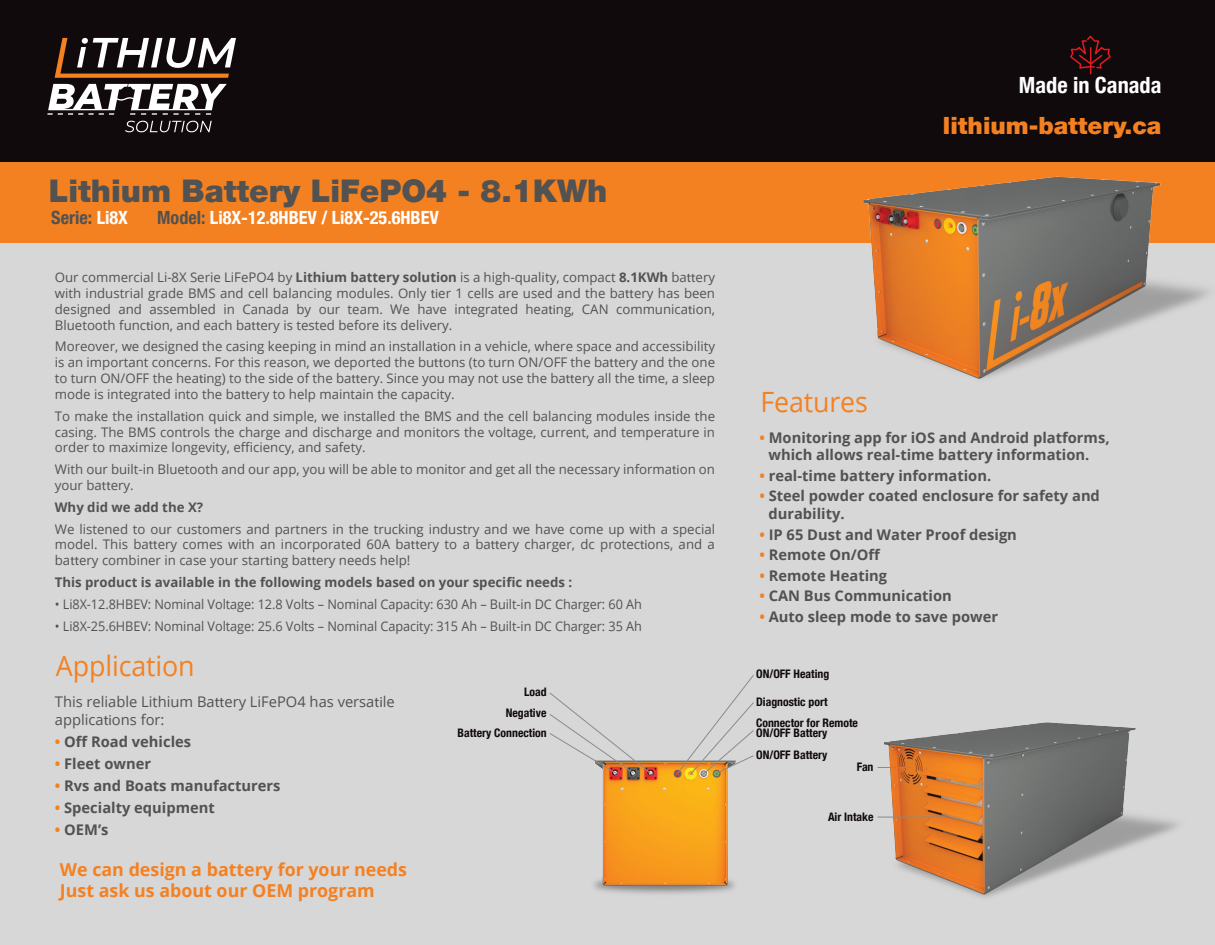
<style>
.page{position:relative;width:1215px;height:945px;background:#fff}
.page>*{position:absolute;margin:0;border:0;box-sizing:border-box;transform-origin:0 0}
.t1{font:900 31.2px "Helvetica Neue LT Com";color:#515251}
.t2{font:27.9px "Open Sans";letter-spacing:-.005em;color:#f48121;scale:.96 1}
.t3{font:900 23.7px "Helvetica Neue LT Com";color:#f48121}
.t4{font:700 condensed 22.35px "Helvetica Neue LT Com";color:#fff}
.t5{font:700 condensed 18.15px "Helvetica Neue LT Com";color:#fff}
.t6{font:700 condensed 18.15px "Helvetica Neue LT Com";color:#515251}
.t7{font:700 17.85px/21.5px "Open Sans";color:#f48121}
.t8{font:700 14.7px/17.7px "Open Sans";color:#515251}
.t9{font:14.7px/17.7px "Open Sans";color:#515251}
.t10{font:13.2px/15.9px "Open Sans";color:#515251;text-align:justify}
.t11{font:13.2px "Open Sans";color:#515251;scale:.96 1}
.t12{font:700 13.2px "Open Sans";color:#515251}
.t13{font:700 condensed 11.7px/20.7px "Helvetica Neue LT Com";color:#110a0c}
.s1{color:#fff}
.s2{color:#515251}
.s3{font-weight:700}
.s4{font-family:"Myriad Pro"}
.s5{color:#f48121}
</style>
<div class="page">
<div style="left:0;top:164px;width:1215px;height:781px;background:#d7d7d8"></div>
<div style="left:0;top:0;width:1215px;height:241px;background:#110a0c"></div>
<div style="left:0;top:162px;width:1215px;height:80px;background:#f48121"></div>
<svg style="left:55px;top:38px;width:181px;height:40px"></svg>
<svg style="left:125px;top:121px;width:87px;height:11px"></svg>
<svg style="left:47px;top:84px;width:180px;height:31px"></svg>
<img style="left:594px;top:760px;width:141px;height:134px">
<img style="left:877px;top:722px;width:301px;height:176px">
<svg style="left:549px;top:692px;width:103px;height:82px"></svg>
<svg style="left:677px;top:675px;width:77px;height:101px"></svg>
<hr style="left:878px;top:767px;width:32px;height:1px;background:#8b8b8c">
<hr style="left:878px;top:817px;width:68px;height:1px;background:#8b8b8c">
<img style="left:846px;top:176px;width:369px;height:203px">
<svg style="left:1070px;top:35px;width:41px;height:39px"></svg>
<h1 class="t1" style="left:49px;top:172px;width:560px">Lithium Battery LiFePO4 - 8.1KWh</h1>
<h3 class="t6" style="left:51px;top:207px;width:78px">Serie: <span class="s1">Li8X</span></h3>
<h3 class="t5" style="left:157px;top:207px;width:283px"><span class="s2">Model:</span> Li8X-12.8HBEV / Li8X-25.6HBEV</h3>
<p class="t10" style="left:55px;top:269px;width:662px">Our commercial Li-8X Serie LiFePO4 by <span class="s3">Lithium battery solution</span> is a high-quality, compact <span class="s3">8.1KWh</span> ba<span class="s4">tt</span>ery with industrial grade BMS and cell balancing modules. Only <span class="s4">ti</span>er 1 cells are used and the ba<span class="s4">tt</span>ery has been designed and assembled in Canada by our team. We have integrated hea<span class="s4">ti</span>ng, CAN communica<span class="s4">ti</span>on, Bluetooth func<span class="s4">ti</span>on, and each ba<span class="s4">tt</span>ery is tested before its delivery.</p>
<p class="t10" style="left:55px;top:338px;width:662px">Moreover, we designed the casing keeping in mind an installa<span class="s4">ti</span>on in a vehicle, where space and accessibility is an important concerns. For this reason, we deported the bu<span class="s4">tt</span>ons (to turn ON/OFF the ba<span class="s4">tt</span>ery and the one to turn ON/OFF the hea<span class="s4">ti</span>ng) to the side of the ba<span class="s4">tt</span>ery. Since you may not use the ba<span class="s4">tt</span>ery all the <span class="s4">ti</span>me, a sleep mode is integrated into the ba<span class="s4">tt</span>ery to help maintain the capacity.</p>
<p class="t10" style="left:55px;top:408px;width:662px">To make the installa<span class="s4">ti</span>on quick and simple, we installed the BMS and the cell balancing modules inside the casing. The BMS controls the charge and discharge and monitors the voltage, current, and temperature in order to maximize longevity, efficiency, and safety.</p>
<p class="t10" style="left:55px;top:461px;width:662px">With our built-in Bluetooth and our app, you will be able to monitor and get all the necessary informa<span class="s4">ti</span>on on your ba<span class="s4">tt</span>ery.</p>
<p class="t12" style="left:55px;top:498px;width:150px">Why did we add the X?</p>
<p class="t10" style="left:55px;top:520px;width:662px">We listened to our customers and partners in the trucking industry and we have come up with a special model. This ba<span class="s4">tt</span>ery comes with an incorporated 60A ba<span class="s4">tt</span>ery to a ba<span class="s4">tt</span>ery charger, dc protec<span class="s4">ti</span>ons, and a ba<span class="s4">tt</span>ery combiner in case your star<span class="s4">ti</span>ng ba<span class="s4">tt</span>ery needs help!</p>
<p class="t12" style="left:55px;top:573px;width:519px">This product is available in the following models based on your specific needs :</p>
<p class="t11" style="left:55px;top:595px;width:613px">• Li8X-12.8HBEV: Nominal Voltage: 12.8 Volts – Nominal Capacity: 630 Ah – Built-in DC Charger: 60 Ah</p>
<p class="t11" style="left:55px;top:617px;width:613px">• Li8X-25.6HBEV: Nominal Voltage: 25.6 Volts – Nominal Capacity: 315 Ah – Built-in DC Charger: 35 Ah</p>
<h2 class="t2" style="left:56px;top:647px;width:146px">Application</h2>
<p class="t9" style="left:55px;top:692px;width:341px">This reliable Lithium Ba<span class="s4">tt</span>ery LiFePO4 has versa<span class="s4">ti</span>le applica<span class="s4">ti</span>ons for:</p>
<p class="t8" style="left:55px;top:732px;width:138px"><span class="s5">•</span> Off Road vehicles</p>
<p class="t8" style="left:55px;top:754px;width:98px"><span class="s5">•</span> Fleet owner</p>
<p class="t8" style="left:55px;top:776px;width:227px"><span class="s5">•</span> Rvs and Boats manufacturers</p>
<p class="t8" style="left:55px;top:798px;width:162px"><span class="s5">•</span> Specialty equipment</p>
<p class="t8" style="left:55px;top:820px;width:55px"><span class="s5">•</span> OEM’s</p>
<h3 class="t7" style="left:60px;top:858px;width:349px">We can design a battery for your needs<br>Just ask us about our OEM program</h3>
<p class="t13" style="left:524px;top:681px;width:24px">Load</p>
<p class="t13" style="left:506px;top:703px;width:42px">Negative</p>
<p class="t13" style="left:458px;top:722px;width:91px">Battery Connection</p>
<h3 class="t4" style="left:1019px;top:72px;width:144px">Made in Canada</h3>
<h3 class="t3" style="left:943px;top:111px;width:220px">lithium-battery.ca</h3>
<h2 class="t2" style="left:760px;top:383px;width:114px">Features</h2>
<p class="t8" style="left:768px;top:428px;width:343px;text-indent:-9px"><span class="s5">•</span> Monitoring app for iOS and Android platforms, which allows real-time battery information.</p>
<p class="t8" style="left:759px;top:466px;width:233px"><span class="s5">•</span> real-time battery information.</p>
<p class="t8" style="left:768px;top:487px;width:333px;text-indent:-9px"><span class="s5">•</span> Steel powder coated enclosure for safety and durability.</p>
<p class="t8" style="left:759px;top:525px;width:259px"><span class="s5">•</span> IP 65 Dust and Water Proof design</p>
<p class="t8" style="left:759px;top:546px;width:123px"><span class="s5">•</span> Remote On/Off</p>
<p class="t8" style="left:759px;top:566px;width:129px"><span class="s5">•</span> Remote Heating</p>
<p class="t8" style="left:759px;top:587px;width:194px"><span class="s5">•</span> CAN Bus Communication</p>
<p class="t8" style="left:759px;top:607px;width:240px"><span class="s5">•</span> Auto sleep mode to save power</p>
<p class="t13" style="left:756px;top:663px;width:75px">ON/OFF Heating</p>
<p class="t13" style="left:756px;top:691px;width:103px">Diagnostic port<br>Connector for Remote</p>
<p class="t13" style="left:756px;top:721px;width:73px;line-height:22.5px">ON/OFF Battery<br>ON/OFF Battery</p>
<p class="t13" style="left:857px;top:757px;width:18px">Fan</p>
<p class="t13" style="left:828px;top:806px;width:47px">Air Intake</p>
</div>
